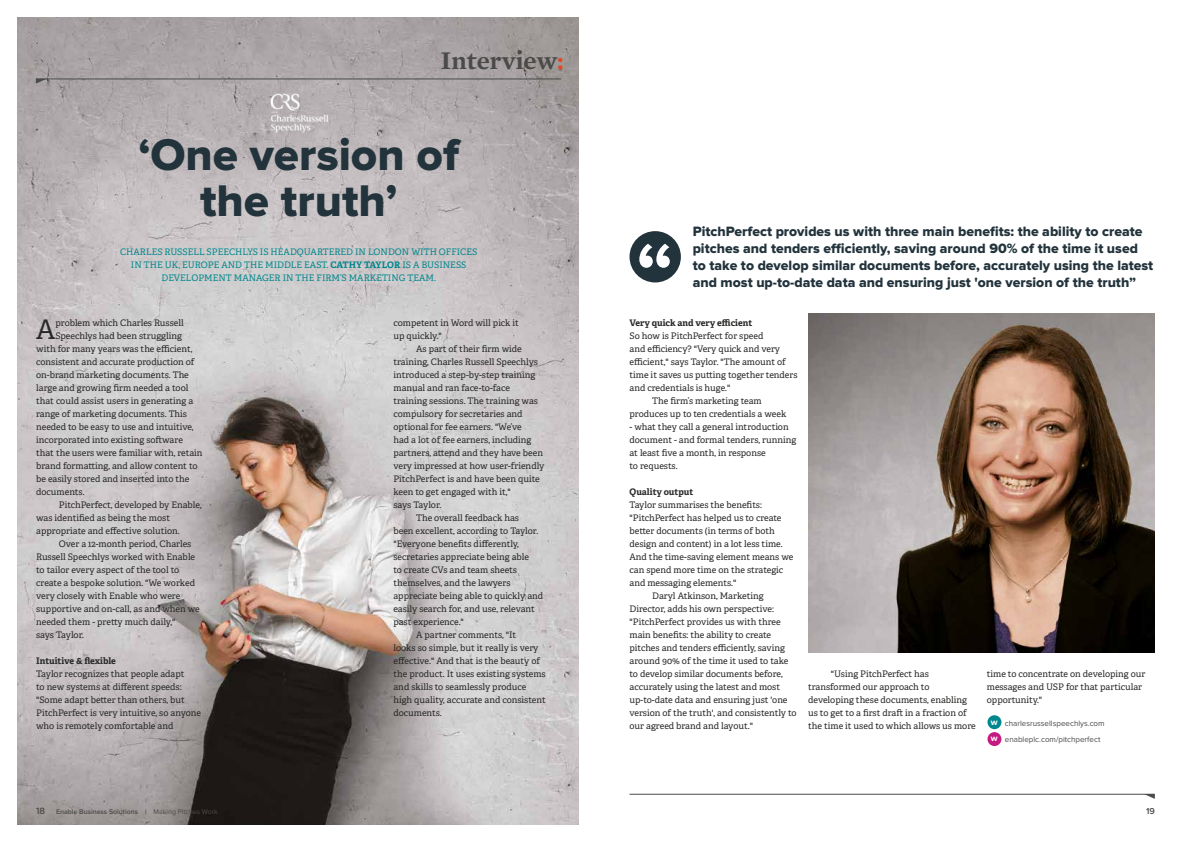
<style>
.page{position:relative;width:1191px;height:842px;background:#fff}
.page>*{position:absolute;margin:0;border:0;box-sizing:border-box;transform-origin:0 0}
.t1{font:600 92px "Proxima Nova";color:#fff}
.t2{font:46px/46px "Proxima Nova Extrabld";color:#22333c;text-align:center}
.t3{font:27px "Adelle PE";color:#282827}
.t4{font:600 26px "Mercury Text G2";color:#4a4a49}
.t5{font:14px/17px "Proxima Nova Extrabld";color:#22333c}
.t6{font:9px/13px "Adelle PE";color:#282827}
.t7{font:9px/13px "Adelle PE";color:#00878d;text-align:center}
.t8{font:700 9px "Adelle PE";color:#282827}
.t9{font:600 9px "Proxima Nova";color:#4a4a49}
.t10{font:8px/16px "Proxima Nova";color:#4a4a49}
.t11{font:600 7px "Proxima Nova";color:#4a4a49}
.s1{color:#e74419}
.s2{font-weight:700}
.s3{font-family:"Gotham";font-weight:500;font-size:9px}
.s4{font-weight:400}
.s5{font-weight:700;font-size:8.9px;color:#fff}
</style>
<div class="page">
<hr style="left:629px;top:794px;width:525px;height:1px;background:#4a4a49">
<svg style="left:1144px;top:794px;width:10px;height:5px"></svg>
<img style="left:17px;top:17px;width:561px;height:807px">
<img style="left:268px;top:92px;width:62px;height:41px">
<div style="left:987px;top:715px;width:14px;height:14px;background:#00878d;border-radius:50%"></div>
<div style="left:987px;top:732px;width:14px;height:14px;background:#c51b80;border-radius:50%"></div>
<hr style="left:36px;top:79px;width:525px;height:1px;background:#4a4a49">
<svg style="left:36px;top:79px;width:11px;height:5px"></svg>
<img style="left:808px;top:313px;width:346px;height:339px">
<div style="left:629px;top:231px;width:52px;height:51px;background:#22333c;border-radius:50%"></div>
<h3 class="t4" style="left:440px;top:41px;width:125px">Interview<span class="s1">:</span></h3>
<h2 class="t2" style="left:138px;top:134px;width:322px">‘One version of the truth’</h2>
<p class="t7" style="left:120px;top:245px;width:359px">CHARLES RUSSELL SPEECHLYS IS HEADQUARTERED IN LONDON WITH OFFICES<br>IN THE UK, EUROPE AND THE MIDDLE EAST. <span class="s2">CATHY TAYLOR</span> IS A BUSINESS<br>DEVELOPMENT MANAGER IN THE FIRM’S MARKETING TEAM.</p>
<h3 class="t3" style="left:36px;top:310px;width:21px">A</h3>
<p class="t6" style="left:55px;top:316px;width:130px">problem which Charles Russell</p>
<p class="t6" style="left:55px;top:329px;width:128px">Speechlys had been struggling</p>
<p class="t6" style="left:36px;top:342px;width:158px">with for many years was the efficient,</p>
<p class="t6" style="left:36px;top:355px;width:160px">consistent and accurate production of</p>
<p class="t6" style="left:36px;top:368px;width:154px">on-brand marketing documents. The</p>
<p class="t6" style="left:36px;top:381px;width:154px">large and growing firm needed a tool</p>
<p class="t6" style="left:36px;top:394px;width:159px">that could assist users in generating a</p>
<p class="t6" style="left:36px;top:407px;width:152px">range of marketing documents. This</p>
<p class="t6" style="left:36px;top:420px;width:159px">needed to be easy to use and intuitive,</p>
<p class="t6" style="left:36px;top:433px;width:148px">incorporated into existing software</p>
<p class="t6" style="left:36px;top:446px;width:168px">that the users were familiar with, retain</p>
<p class="t6" style="left:36px;top:459px;width:163px">brand formatting, and allow content to</p>
<p class="t6" style="left:36px;top:472px;width:155px">be easily stored and inserted into the</p>
<p class="t6" style="left:36px;top:485px;width:50px">documents.</p>
<p class="t6" style="left:59px;top:498px;width:144px">PitchPerfect, developed by Enable,</p>
<p class="t6" style="left:36px;top:511px;width:135px">was identified as being the most</p>
<p class="t6" style="left:36px;top:524px;width:145px">appropriate and effective solution.</p>
<p class="t6" style="left:59px;top:537px;width:134px">Over a 12-month period, Charles</p>
<p class="t6" style="left:36px;top:550px;width:160px">Russell Speechlys worked with Enable</p>
<p class="t6" style="left:36px;top:563px;width:145px">to tailor every aspect of the tool to</p>
<p class="t6" style="left:36px;top:576px;width:160px">create a bespoke solution. "We worked</p>
<p class="t6" style="left:36px;top:589px;width:146px">very closely with Enable who were</p>
<p class="t6" style="left:36px;top:602px;width:165px">supportive and on-call, as and when we</p>
<p class="t6" style="left:36px;top:615px;width:141px">needed them - pretty much daily,"</p>
<p class="t6" style="left:36px;top:628px;width:49px">says Taylor.</p>
<p class="t8" style="left:36px;top:654px;width:81px">Intuitive &amp; flexible</p>
<p class="t6" style="left:36px;top:667px;width:166px">Taylor recognizes that people adapt<br>to new systems at different speeds: "Some adapt better than others, but PitchPerfect is very intuitive, so anyone who is remotely comfortable and</p>
<p class="t11" style="left:36px;top:809px;width:183px"><span class="s3">18</span> Enable Business Solutions | <span class="s4">Making Pitches Work</span></p>
<p class="t6" style="left:393px;top:316px;width:127px">competent in Word will pick it up quickly."</p>
<p class="t6" style="left:416px;top:342px;width:107px">As part of their firm wide</p>
<p class="t6" style="left:393px;top:355px;width:146px">training, Charles Russell Speechlys</p>
<p class="t6" style="left:393px;top:368px;width:143px">introduced a step-by-step training</p>
<p class="t6" style="left:393px;top:381px;width:118px">manual and ran face-to-face</p>
<p class="t6" style="left:393px;top:394px;width:146px">training sessions. The training was</p>
<p class="t6" style="left:393px;top:407px;width:131px">compulsory for secretaries and</p>
<p class="t6" style="left:393px;top:420px;width:130px">optional for fee earners. "We’ve</p>
<p class="t6" style="left:393px;top:433px;width:140px">had a lot of fee earners, including</p>
<p class="t6" style="left:393px;top:446px;width:151px">partners, attend and they have been</p>
<p class="t6" style="left:393px;top:459px;width:152px">very impressed at how user-friendly</p>
<p class="t6" style="left:393px;top:472px;width:148px">PitchPerfect is and have been quite</p>
<p class="t6" style="left:393px;top:485px;width:119px">keen to get engaged with it,"</p>
<p class="t6" style="left:393px;top:498px;width:49px">says Taylor.</p>
<p class="t6" style="left:416px;top:511px;width:104px">The overall feedback has</p>
<p class="t6" style="left:393px;top:524px;width:146px">been excellent, according to Taylor.</p>
<p class="t6" style="left:393px;top:537px;width:127px">"Everyone benefits differently,</p>
<p class="t6" style="left:393px;top:550px;width:137px">secretaries appreciate being able</p>
<p class="t6" style="left:393px;top:563px;width:125px">to create CVs and team sheets</p>
<p class="t6" style="left:393px;top:576px;width:119px">themselves, and the lawyers</p>
<p class="t6" style="left:393px;top:589px;width:151px">appreciate being able to quickly and</p>
<p class="t6" style="left:393px;top:602px;width:143px">easily search for, and use, relevant</p>
<p class="t6" style="left:393px;top:615px;width:72px">past experience."</p>
<p class="t6" style="left:416px;top:628px;width:102px">A partner comments, "It</p>
<p class="t6" style="left:393px;top:641px;width:146px">looks so simple, but it really is very</p>
<p class="t6" style="left:393px;top:654px;width:148px">effective." And that is the beauty of</p>
<p class="t6" style="left:393px;top:667px;width:154px">the product. It uses existing systems</p>
<p class="t6" style="left:393px;top:680px;width:135px">and skills to seamlessly produce</p>
<p class="t6" style="left:393px;top:693px;width:154px">high quality, accurate and consistent</p>
<p class="t6" style="left:393px;top:706px;width:50px">documents.</p>
<h1 class="t1" style="left:635px;top:233px;width:41px">“</h1>
<h3 class="t5" style="left:692px;top:223px;width:462px">PitchPerfect provides us with three main benefits: the ability to create pitches and tenders efficiently, saving around 90% of the time it used to take to develop similar documents before, accurately using the latest</h3>
<h3 class="t5" style="left:692px;top:274px;width:445px">and most up-to-date data and ensuring just 'one version of the truth”</h3>
<p class="t8" style="left:629px;top:316px;width:124px">Very quick and very efficient</p>
<p class="t6" style="left:629px;top:329px;width:135px">So how is PitchPerfect for speed</p>
<p class="t6" style="left:629px;top:342px;width:152px">and efficiency? "Very quick and very</p>
<p class="t6" style="left:629px;top:355px;width:158px">efficient," says Taylor. "The amount of</p>
<p class="t6" style="left:629px;top:368px;width:169px">time it saves us putting together tenders</p>
<p class="t6" style="left:629px;top:381px;width:102px">and credentials is huge."</p>
<p class="t6" style="left:652px;top:394px;width:111px">The firm’s marketing team</p>
<p class="t6" style="left:629px;top:407px;width:158px">produces up to ten credentials a week</p>
<p class="t6" style="left:629px;top:420px;width:168px">- what they call a general introduction document - and formal tenders, running at least five a month, in response<br>to requests.</p>
<p class="t8" style="left:629px;top:485px;width:65px">Quality output</p>
<p class="t6" style="left:629px;top:498px;width:134px">Taylor summarises the benefits:</p>
<p class="t6" style="left:629px;top:511px;width:153px">"PitchPerfect has helped us to create</p>
<p class="t6" style="left:629px;top:524px;width:147px">better documents (in terms of both</p>
<p class="t6" style="left:629px;top:537px;width:155px">design and content) in a lot less time.</p>
<p class="t6" style="left:629px;top:550px;width:165px">And the time-saving element means we</p>
<p class="t6" style="left:629px;top:563px;width:155px">can spend more time on the strategic</p>
<p class="t6" style="left:629px;top:576px;width:108px">and messaging elements."</p>
<p class="t6" style="left:652px;top:589px;width:113px">Daryl Atkinson, Marketing</p>
<p class="t6" style="left:629px;top:602px;width:146px">Director, adds his own perspective:</p>
<p class="t6" style="left:629px;top:615px;width:153px">"PitchPerfect provides us with three</p>
<p class="t6" style="left:629px;top:628px;width:143px">main benefits: the ability to create</p>
<p class="t6" style="left:629px;top:641px;width:157px">pitches and tenders efficiently, saving</p>
<p class="t6" style="left:629px;top:654px;width:160px">around 90% of the time it used to take</p>
<p class="t6" style="left:629px;top:667px;width:155px">to develop similar documents before,</p>
<p class="t6" style="left:629px;top:680px;width:152px">accurately using the latest and most</p>
<p class="t6" style="left:629px;top:693px;width:160px">up-to-date data and ensuring just 'one</p>
<p class="t6" style="left:629px;top:706px;width:169px">version of the truth', and consistently to</p>
<p class="t6" style="left:629px;top:719px;width:125px">our agreed brand and layout."</p>
<p class="t6" style="left:808px;top:667px;width:169px;text-indent:23px">"Using PitchPerfect has transformed our approach to developing these documents, enabling us to get to a first draft in a fraction of the time it used to which allows us more</p>
<p class="t6" style="left:986px;top:667px;width:160px">time to concentrate on developing our messages and USP for that particular opportunity."</p>
<p class="t10" style="left:990px;top:716px;width:115px"><sup>w</sup> charlesrussellspeechlys.com <span class="s5">w</span> enableplc.com/pitchperfect</p>
<p class="t9" style="left:1146px;top:807px;width:10px">19</p>
</div>
